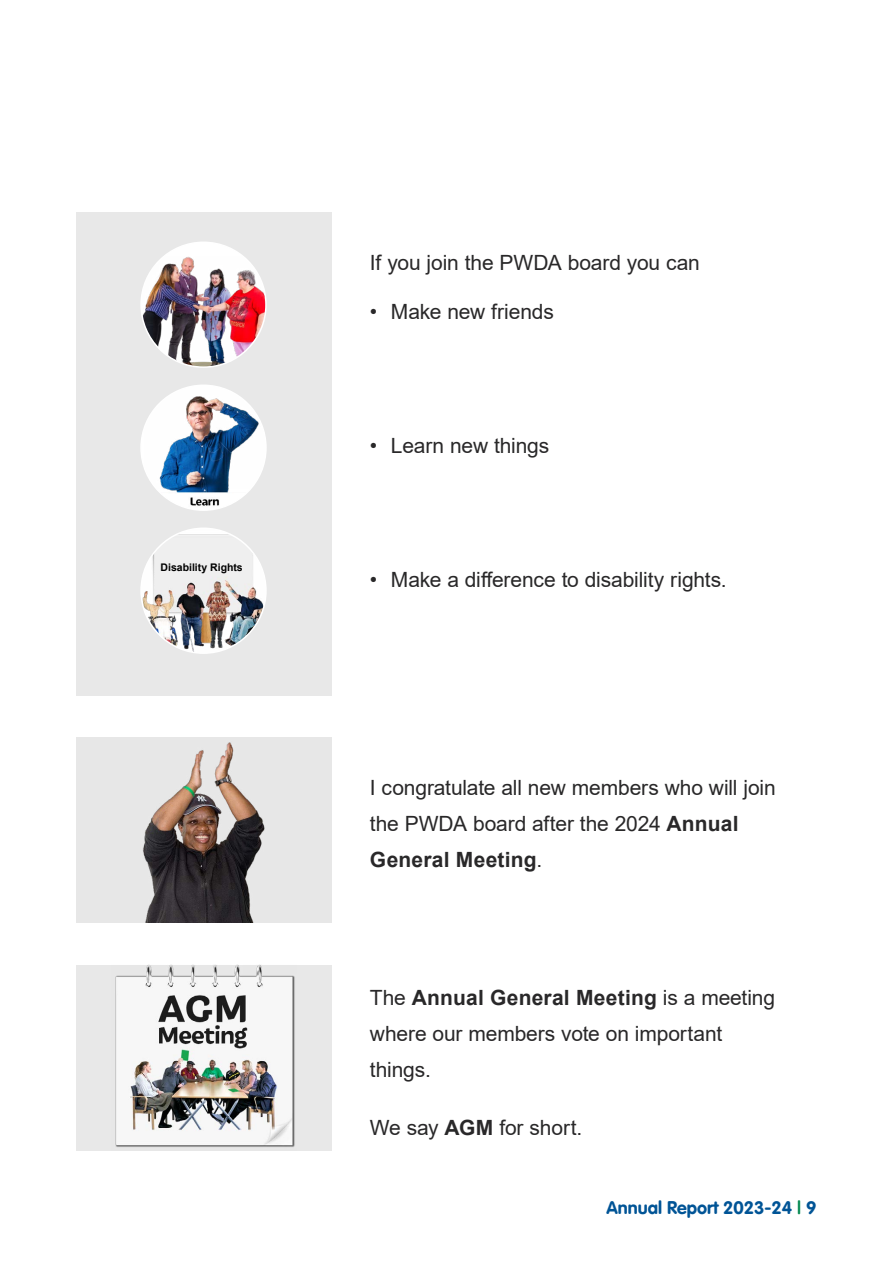
<style>
.page{position:relative;width:893px;height:1263px;background:#fff}
.page>*{position:absolute;margin:0;border:0;box-sizing:border-box;transform-origin:0 0}
.t1{font:21px/36px "Arial";letter-spacing:-.005em;color:#292829}
.t2{font:18px "VAG Rounded Bold";color:#005496}
.t3{font:700 10.5px "Arial";color:#000}
.s1{font-weight:700}
.s2{color:#00884f}
</style>
<div class="page">
<div style="left:77px;top:213px;width:255px;height:483px;background:#e8e8e8"></div>
<div style="left:141px;top:242px;width:125px;height:125px;background:#fff;border-radius:50%"></div>
<img style="left:143px;top:255px;width:121px;height:110px">
<img style="left:141px;top:528px;width:125px;height:125px;border-radius:62px">
<img style="left:143px;top:389px;width:121px;height:119px">
<img style="left:77px;top:737px;width:255px;height:185px">
<div style="left:77px;top:965px;width:255px;height:185px;background:#e8e8e8"></div>
<img style="left:115px;top:965px;width:180px;height:182px">
<p class="t3" style="left:161px;top:560px;width:84px">Disability Rights</p>
<p class="t1" style="left:370px;top:245px;width:332px">If you join the PWDA board you can</p>
<p class="t1" style="left:370px;top:294px;width:185px">• Make new friends</p>
<p class="t1" style="left:370px;top:427px;width:181px">• Learn new things</p>
<p class="t1" style="left:370px;top:561px;width:358px">• Make a difference to disability rights.</p>
<p class="t1" style="left:370px;top:770px;width:407px">I congratulate all new members who will join the PWDA board after the 2024 <span class="s1">Annual<br>General Meeting</span>.</p>
<p class="t1" style="left:370px;top:980px;width:407px">The <span class="s1">Annual General Meeting</span> is a meeting where our members vote on important things.</p>
<p class="t1" style="left:370px;top:1109px;width:214px">We say <span class="s1">AGM</span> for short.</p>
<p class="t2" style="left:606px;top:1197px;width:211px">Annual Report 2023-24 <span class="s2">|</span> 9</p>
</div>
